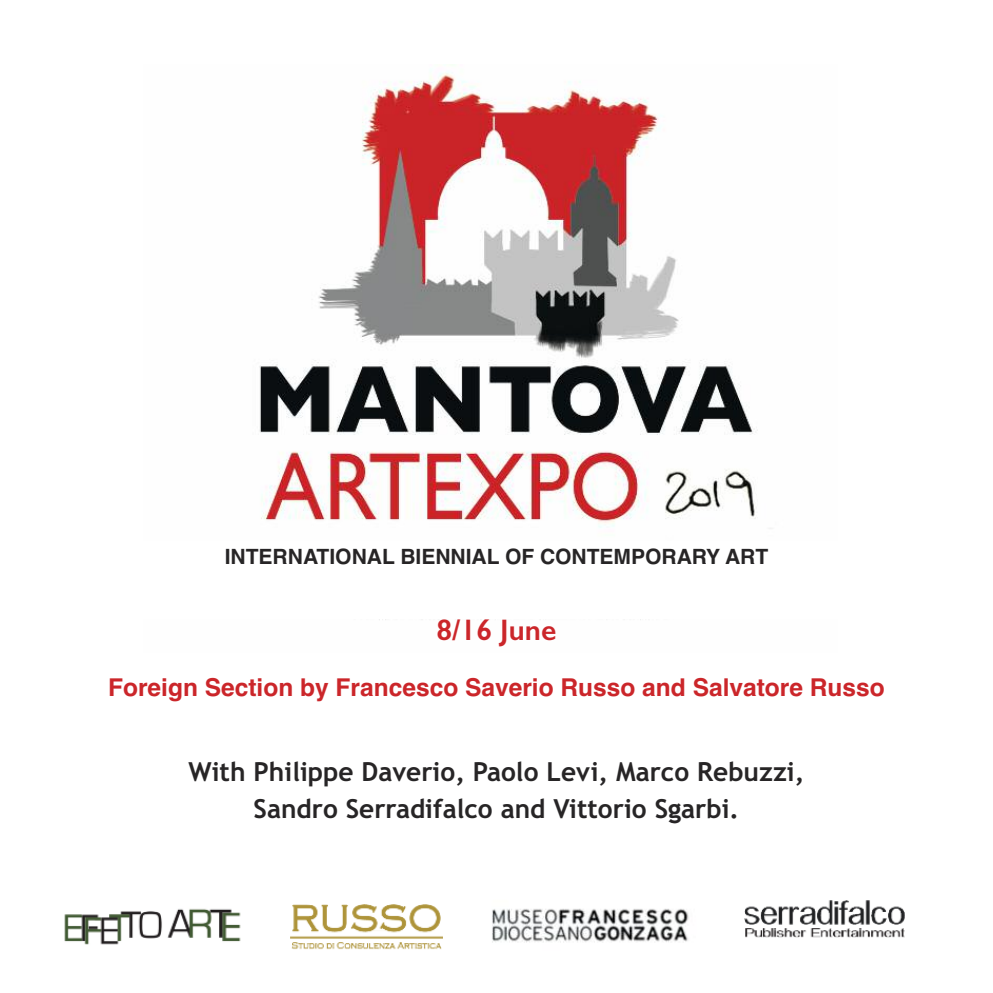
<style>
.page{position:relative;width:993px;height:993px;background:#fff}
.page>*{position:absolute;margin:0;border:0;box-sizing:border-box;transform-origin:0 0}
.t1{font:600 29.75px "Gill Sans";color:#cb262a}
.t2{font:700 26.25px/36.8px "Trebuchet MS";color:#272526;text-align:center}
.t3{font:700 24.5px "Helvetica";color:#cb262a}
.t4{font:700 21px "Helvetica";color:#272526}
</style>
<div class="page">
<img style="left:259px;top:73px;width:512px;height:547px">
<img style="left:492px;top:908px;width:197px;height:35px">
<img style="left:744px;top:900px;width:161px;height:38px">
<img style="left:290px;top:904px;width:152px;height:46px">
<img style="left:64px;top:908px;width:177px;height:37px">
<div style="left:0;top:541px;width:992px;height:77px;background:#fff"></div>
<p class="t4" style="left:225px;top:544px;width:544px">INTERNATIONAL BIENNIAL OF CONTEMPORARY ART</p>
<p class="t1" style="left:436px;top:612px;width:121px">8/16 June</p>
<p class="t3" style="left:108px;top:673px;width:778px">Foreign Section by Francesco Saverio Russo and Salvatore Russo</p>
<p class="t2" style="left:188px;top:753px;width:617px">With Philippe Daverio, Paolo Levi, Marco Rebuzzi,<br>Sandro Serradifalco and Vittorio Sgarbi.</p>
</div>
